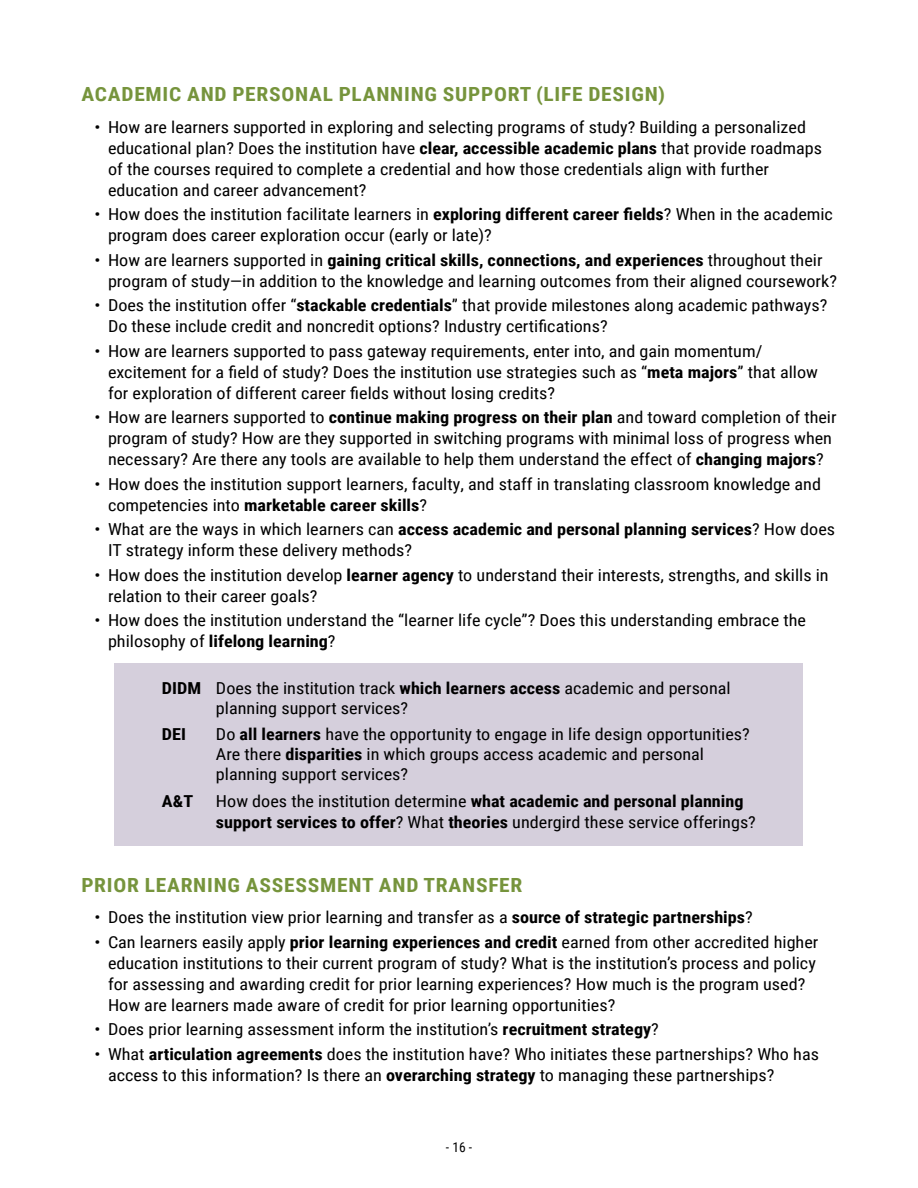
<style>
.page{position:relative;width:918px;height:1188px;background:#fff}
.page>*{position:absolute;margin:0;border:0;box-sizing:border-box;transform-origin:0 0}
.t1{font:700 19.5px "Roboto Condensed";letter-spacing:.035em;color:#76943c;scale:1.1 1}
.t2{font:16.5px/21px "Roboto Condensed";color:#000;scale:1.1 1}
.t3{font:700 16.5px "Roboto Condensed";color:#000;scale:1.1 1}
.t4{font:13.5px "Roboto Condensed";color:#000}
.s1{font-weight:700}
</style>
<div class="page">
<div style="left:115px;top:663px;width:688px;height:69px;background:#d5cfdc"></div>
<div style="left:115px;top:710px;width:688px;height:88px;background:#d5cfdc"></div>
<div style="left:115px;top:776px;width:688px;height:70px;background:#d5cfdc"></div>
<p class="t1" style="left:81px;top:81px;width:532px">ACADEMIC AND PERSONAL PLANNING SUPPORT (LIFE DESIGN)</p>
<p class="t2" style="left:108px;top:116px;width:651px;text-indent:-14px">• How are learners supported in exploring and selecting programs of study? Building a personalized educational plan? Does the institution have <span class="s1">clear, accessible academic plans</span> that provide roadmaps of the courses required to complete a credential and how those credentials align with further education and career advancement?</p>
<p class="t2" style="left:108px;top:203px;width:661px;text-indent:-14px">• How does the institution facilitate learners in <span class="s1">exploring different career fields</span>? When in the academic program does career exploration occur (early or late)?</p>
<p class="t2" style="left:108px;top:249px;width:664px;text-indent:-14px">• How are learners supported in <span class="s1">gaining critical skills, connections, and experiences</span> throughout their program of study—in addition to the knowledge and learning outcomes from their aligned coursework?</p>
<p class="t2" style="left:108px;top:294px;width:655px;text-indent:-14px">• Does the institution offer “<span class="s1">stackable credentials</span>” that provide milestones along academic pathways?<br>Do these include credit and noncredit options? Industry certifications?</p>
<p class="t2" style="left:108px;top:340px;width:647px;text-indent:-14px">• How are learners supported to pass gateway requirements, enter into, and gain momentum/ excitement for a field of study? Does the institution use strategies such as “<span class="s1">meta majors</span>” that allow for exploration of different career fields without losing credits?</p>
<p class="t2" style="left:94px;top:406px;width:676px;text-align:center">• How are learners supported to <span class="s1">continue making progress on their plan</span> and toward completion of their program of study? How are they supported in switching programs with minimal loss of progress when necessary? Are there any tools are available to help them understand the effect of <span class="s1">changing majors</span>?</p>
<p class="t2" style="left:108px;top:473px;width:650px;text-indent:-14px">• How does the institution support learners, faculty, and staff in translating classroom knowledge and competencies into <span class="s1">marketable career skills</span>?</p>
<p class="t2" style="left:108px;top:518px;width:663px;text-indent:-14px">• What are the ways in which learners can <span class="s1">access academic and personal planning services</span>? How does<br>IT strategy inform these delivery methods?</p>
<p class="t2" style="left:108px;top:564px;width:657px;text-indent:-14px">• How does the institution develop <span class="s1">learner agency</span> to understand their interests, strengths, and skills in relation to their career goals?</p>
<p class="t2" style="left:108px;top:609px;width:636px;text-indent:-14px">• How does the institution understand the “learner life cycle”? Does this understanding embrace the philosophy of <span class="s1">lifelong learning</span>?</p>
<p class="t2" style="left:216px;top:678px;width:469px;line-height:19.8px;text-indent:-54px"><span class="s1">DIDM</span> Does the institution track <span class="s1">which learners access</span> academic and personal planning support services?</p>
<p class="t3" style="left:162px;top:723px;width:23px">DEI</p>
<p class="t2" style="left:216px;top:724px;width:487px;line-height:19.8px">Do <span class="s1">all learners</span> have the opportunity to engage in life design opportunities?<br>Are there <span class="s1">disparities</span> in which groups access academic and personal planning support services?</p>
<p class="t3" style="left:162px;top:789px;width:30px">A&amp;T</p>
<p class="t2" style="left:216px;top:789px;width:492px;line-height:21.6px">How does the institution determine <span class="s1">what academic and personal planning support services to offer</span>? What <span class="s1">theories</span> undergird these service offerings?</p>
<p class="t1" style="left:81px;top:871px;width:403px">PRIOR LEARNING ASSESSMENT AND TRANSFER</p>
<p class="t2" style="left:94px;top:906px;width:600px">• Does the institution view prior learning and transfer as a <span class="s1">source of strategic partnerships</span>?</p>
<p class="t2" style="left:108px;top:931px;width:647px;text-indent:-14px">• Can learners easily apply <span class="s1">prior learning experiences and credit</span> earned from other accredited higher education institutions to their current program of study? What is the institution’s process and policy for assessing and awarding credit for prior learning experiences? How much is the program used?<br>How are learners made aware of credit for prior learning opportunities?</p>
<p class="t2" style="left:94px;top:1018px;width:515px">• Does prior learning assessment inform the institution’s <span class="s1">recruitment strategy</span>?</p>
<p class="t2" style="left:108px;top:1043px;width:648px;text-indent:-14px">• What <span class="s1">articulation agreements</span> does the institution have? Who initiates these partnerships? Who has access to this information? Is there an <span class="s1">overarching strategy</span> to managing these partnerships?</p>
<p class="t4" style="left:446px;top:1138px;width:28px">- 16 -</p>
</div>
